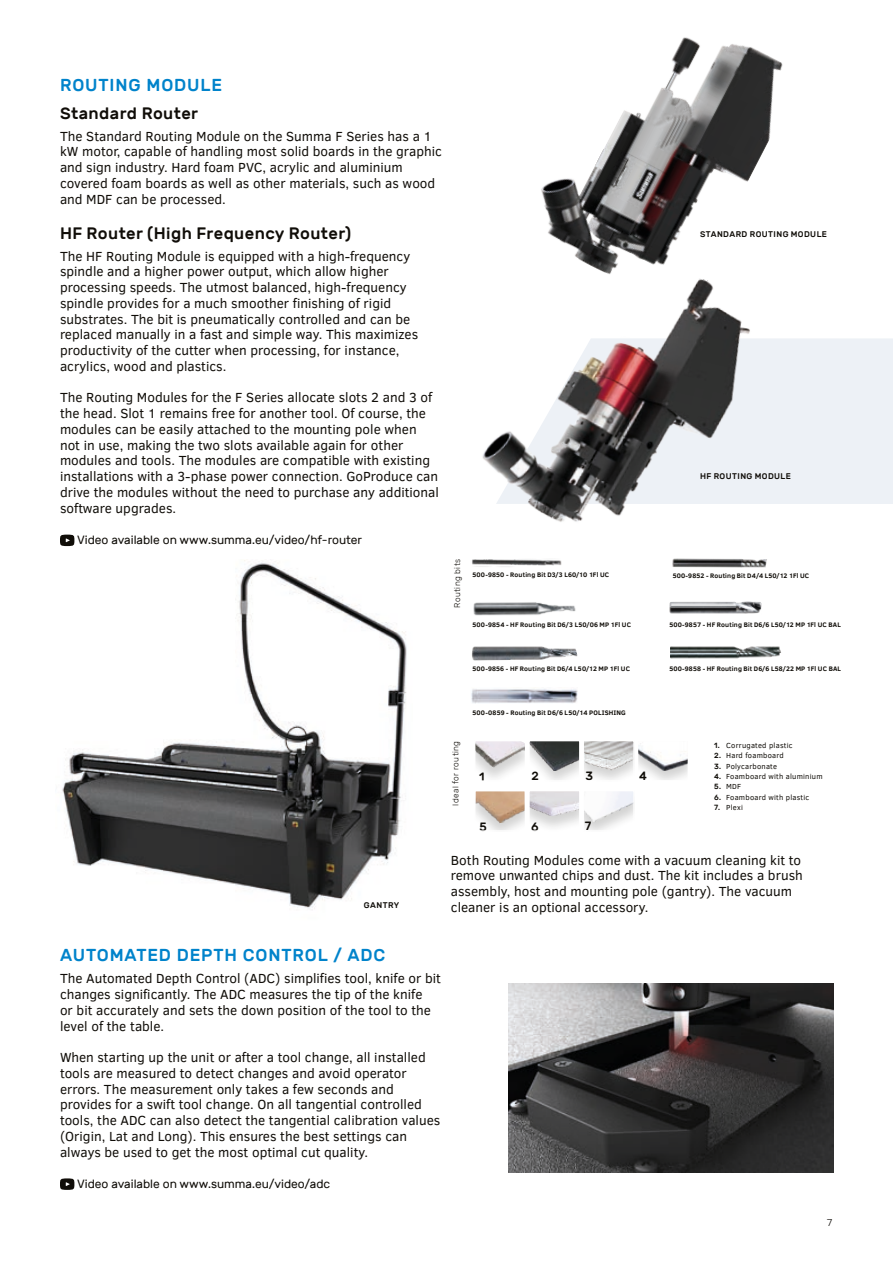
<style>
.page{position:relative;width:893px;height:1263px;background:#fff}
.page>*{position:absolute;margin:0;border:0;box-sizing:border-box;transform-origin:0 0}
.t1{font:500 17.25px "Rubik";letter-spacing:.05em;color:#0083cb}
.t2{font:500 16.5px "Rubik";letter-spacing:.025em;color:#100d08}
.t3{font:13.5px/15.8px "Clear Sans";color:#100d08}
.t4{font:12px "Rubik";color:#100d08}
.t5{font:500 12px "Rubik";color:#100d08}
.t6{font:300 10.35px "Clear Sans";color:#100d08}
.t7{font:500 8.25px "Rubik";letter-spacing:.05em;color:#100d08}
.t8{font:300 8.25px "Rubik";letter-spacing:.05em;color:#100d08}
.t9{font:7.5px "Clear Sans";letter-spacing:.03em;color:#100d08}
.t10{font:700 6.75px "Clear Sans";letter-spacing:.02em;color:#100d08}
.s1{font-family:"Rubik";font-weight:500}
</style>
<div class="page">
<img style="left:509px;top:984px;width:324px;height:188px">
<img style="left:541px;top:37px;width:242px;height:202px">
<div style="left:776px;top:338px;width:117px;height:166px;background:#edf1f6"></div>
<img style="left:62px;top:560px;width:345px;height:349px">
<img style="left:472px;top:646px;width:106px;height:14px">
<img style="left:471px;top:689px;width:107px;height:15px">
<img style="left:669px;top:601px;width:92px;height:13px">
<img style="left:473px;top:602px;width:103px;height:14px">
<img style="left:472px;top:563px;width:90px;height:4px">
<img style="left:672px;top:563px;width:95px;height:4px">
<div style="left:475px;top:791px;width:50px;height:40px;background:#1d1d1b;opacity:.2"></div>
<img style="left:476px;top:792px;width:48px;height:35px">
<div style="left:474px;top:790px;width:52px;height:42px;border:1px solid #fff"></div>
<div style="left:529px;top:791px;width:51px;height:40px;background:#1d1d1b;opacity:.2"></div>
<img style="left:530px;top:792px;width:48px;height:24px">
<div style="left:528px;top:790px;width:52px;height:42px;border:1px solid #fff"></div>
<div style="left:583px;top:741px;width:51px;height:40px;background:#1d1d1b;opacity:.2"></div>
<img style="left:585px;top:742px;width:48px;height:29px">
<div style="left:583px;top:740px;width:52px;height:42px;border:1px solid #fff"></div>
<div style="left:529px;top:741px;width:51px;height:40px;background:#1d1d1b;opacity:.2"></div>
<img style="left:530px;top:742px;width:48px;height:29px">
<div style="left:528px;top:740px;width:52px;height:42px;border:1px solid #fff"></div>
<div style="left:638px;top:740px;width:50px;height:41px;background:#1d1d1b;opacity:.2"></div>
<img style="left:639px;top:742px;width:48px;height:28px">
<div style="left:637px;top:740px;width:52px;height:41px;border:1px solid #fff"></div>
<img style="left:476px;top:742px;width:48px;height:36px">
<div style="left:474px;top:740px;width:52px;height:42px;border:1px solid #fff"></div>
<img style="left:585px;top:792px;width:48px;height:38px">
<img style="left:472px;top:239px;width:304px;height:324px">
<img style="left:671px;top:646px;width:110px;height:13px">
<svg style="left:60px;top:535px;width:14px;height:11px"></svg>
<svg style="left:60px;top:1178px;width:14px;height:12px"></svg>
<p class="t1" style="left:60px;top:75px;width:164px">ROUTING MODULE</p>
<p class="t2" style="left:60px;top:103px;width:140px">Standard Router</p>
<p class="t3" style="left:60px;top:128px;width:383px">The Standard Routing Module on the Summa F Series has a 1 kW motor, capable of handling most solid boards in the graphic and sign industry. Hard foam PVC, acrylic and aluminium covered foam boards as well as other materials, such as wood and MDF can be processed.</p>
<p class="t2" style="left:60px;top:223px;width:293px">HF Router (High Frequency Router)</p>
<p class="t3" style="left:60px;top:248px;width:360px">The HF Routing Module is equipped with a high-frequency spindle and a higher power output, which allow higher processing speeds. The utmost balanced, high-frequency spindle provides for a much smoother finishing of rigid substrates. The bit is pneumatically controlled and can be replaced manually in a fast and simple way. This maximizes productivity of the cutter when processing, for instance, acrylics, wood and plastics.</p>
<p class="t3" style="left:60px;top:390px;width:380px">The Routing Modules for the F Series allocate slots 2 and 3 of the head. Slot 1 remains free for another tool. Of course, the modules can be easily attached to the mounting pole when not in use, making the two slots available again for other modules and tools. The modules are compatible with existing installations with a 3-phase power connection. GoProduce can drive the modules without the need to purchase any additional software upgrades.</p>
<p class="t4" style="left:77px;top:533px;width:287px">Video available on www.summa.eu/video/hf-router</p>
<p class="t7" style="left:700px;top:230px;width:129px">STANDARD ROUTING MODULE</p>
<p class="t7" style="left:700px;top:472px;width:92px">HF ROUTING MODULE</p>
<p class="t8" style="left:453px;top:608px;width:51px;rotate:-90deg">Routing bits</p>
<p class="t10" style="left:472px;top:570px;width:138px">500-9850 - Routing Bit D3/3 L60/10 1Fl UC</p>
<p class="t10" style="left:673px;top:571px;width:138px">500-9852 - Routing Bit D4/4 L50/12 1Fl UC</p>
<p class="t10" style="left:472px;top:620px;width:160px">500-9854 - HF Routing Bit D6/3 L50/06 MP 1Fl UC</p>
<p class="t10" style="left:472px;top:664px;width:159px">500-9856 - HF Routing Bit D6/4 L50/12 MP 1Fl UC</p>
<p class="t10" style="left:472px;top:707px;width:155px">500-0859 - Routing Bit D6/6 L50/14 POLISHING</p>
<p class="t10" style="left:669px;top:620px;width:173px">500-9857 - HF Routing Bit D6/6 L50/12 MP 1Fl UC BAL</p>
<p class="t10" style="left:669px;top:664px;width:173px">500-9858 - HF Routing Bit D6/6 L58/22 MP 1Fl UC BAL</p>
<p class="t7" style="left:364px;top:900px;width:37px">GANTRY</p>
<p class="t8" style="left:451px;top:806px;width:67px;rotate:-90deg">Ideal for routing</p>
<p class="t9" style="left:714px;top:740px;width:80px"><span class="s1">1.</span> Corrugated plastic</p>
<p class="t9" style="left:714px;top:751px;width:71px"><span class="s1">2.</span> Hard foamboard</p>
<p class="t9" style="left:714px;top:761px;width:64px"><span class="s1">3.</span> Polycarbonate</p>
<p class="t9" style="left:714px;top:771px;width:110px"><span class="s1">4.</span> Foamboard with aluminium</p>
<p class="t9" style="left:714px;top:782px;width:29px"><span class="s1">5.</span> MDF</p>
<p class="t9" style="left:714px;top:792px;width:97px"><span class="s1">6.</span> Foamboard with plastic</p>
<p class="t9" style="left:714px;top:802px;width:30px"><span class="s1">7.</span> Plexi</p>
<p class="t5" style="left:531px;top:769px;width:9px">2</p>
<p class="t5" style="left:585px;top:769px;width:9px">3</p>
<p class="t5" style="left:639px;top:769px;width:9px">4</p>
<p class="t5" style="left:479px;top:770px;width:7px">1</p>
<p class="t5" style="left:480px;top:820px;width:9px">5</p>
<p class="t5" style="left:531px;top:820px;width:9px">6</p>
<p class="t5" style="left:585px;top:819px;width:8px">7</p>
<p class="t3" style="left:451px;top:852px;width:353px">Both Routing Modules come with a vacuum cleaning kit to remove unwanted chips and dust. The kit includes a brush assembly, host and mounting pole (gantry). The vacuum cleaner is an optional accessory.</p>
<p class="t1" style="left:60px;top:945px;width:327px">AUTOMATED DEPTH CONTROL / ADC</p>
<p class="t3" style="left:60px;top:970px;width:382px">The Automated Depth Control (ADC) simplifies tool, knife or bit changes significantly. The ADC measures the tip of the knife<br>or bit accurately and sets the down position of the tool to the level of the table.</p>
<p class="t3" style="left:60px;top:1049px;width:382px">When starting up the unit or after a tool change, all installed tools are measured to detect changes and avoid operator errors. The measurement only takes a few seconds and provides for a swift tool change. On all tangential controlled tools, the ADC can also detect the tangential calibration values (Origin, Lat and Long). This ensures the best settings can always be used to get the most optimal cut quality.</p>
<p class="t4" style="left:77px;top:1177px;width:255px">Video available on www.summa.eu/video/adc</p>
<p class="t6" style="left:827px;top:1215px;width:8px">7</p>
</div>
